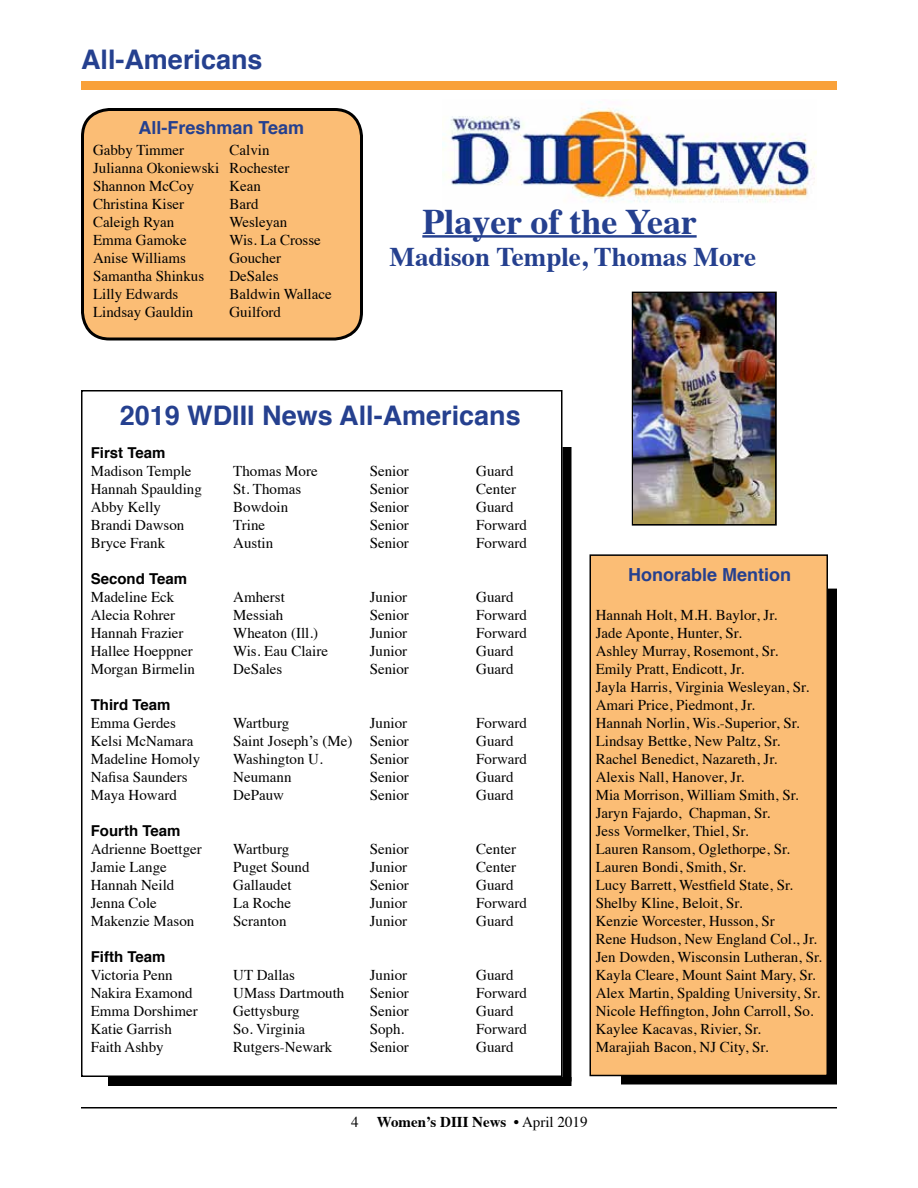
<style>
.page{position:relative;width:918px;height:1188px;background:#fff}
.page>*{position:absolute;margin:0;border:0;box-sizing:border-box;transform-origin:0 0}
.t1{font:700 36px "Times";color:#25408f}
.t2{font:700 27px "Helvetica";color:#25408f}
.t3{font:700 27px "Times";color:#25408f}
.t4{font:700 18px "Helvetica";color:#25408f}
.t5{font:15px/18px "Times";color:#000}
.t6{font:700 15px "Helvetica";color:#000}
.t7{font:700 15px "Times";color:#000}
.s1{font-weight:400}
</style>
<div class="page">
<img style="left:448px;top:108px;width:368px;height:95px">
<hr style="left:81px;top:1107px;width:756px;height:1px;background:#000">
<div style="left:81px;top:81px;width:756px;height:9px;background:#f9a13a"></div>
<div style="left:81px;top:390px;width:481px;height:687px;border:2px solid #000"></div>
<div style="left:108px;top:1077px;width:464px;height:9px;background:#000"></div>
<div style="left:621px;top:1076px;width:216px;height:8px;background:#000"></div>
<div style="left:590px;top:555px;width:237px;height:521px;background:#fbbd75"></div>
<div style="left:590px;top:554px;width:238px;height:522px;border:2px solid #000"></div>
<div style="left:82px;top:110px;width:280px;height:229px;background:#fbbd75;border-radius:27px"></div>
<div style="left:81px;top:108px;width:282px;height:232px;border:3px solid #000;border-radius:27px"></div>
<div style="left:562px;top:447px;width:10px;height:635px;background:#000"></div>
<div style="left:828px;top:589px;width:9px;height:491px;background:#000"></div>
<hr style="left:422px;top:235px;width:275px;height:3px;background:#25408f">
<div style="left:632px;top:292px;width:145px;height:234px;border:2px solid #000"></div>
<img style="left:633px;top:293px;width:142px;height:231px">
<h2 class="t2" style="left:81px;top:38px;width:183px">All-Americans</h2>
<p class="t4" style="left:138px;top:113px;width:167px">All-Freshman Team</p>
<p class="t5" style="left:93px;top:139px;width:93px">Gabby Timmer</p>
<p class="t5" style="left:93px;top:139px;width:198px;text-indent:136px">Calvin<br>Julianna Okoniewski Rochester<br>Shannon McCoy</p>
<p class="t5" style="left:230px;top:175px;width:33px">Kean</p>
<p class="t5" style="left:93px;top:193px;width:93px">Christina Kiser</p>
<p class="t5" style="left:230px;top:193px;width:31px">Bard</p>
<p class="t5" style="left:93px;top:211px;width:83px">Caleigh Ryan</p>
<p class="t5" style="left:230px;top:211px;width:59px">Wesleyan</p>
<p class="t5" style="left:93px;top:229px;width:95px">Emma Gamoke</p>
<p class="t5" style="left:230px;top:229px;width:93px">Wis. La Crosse</p>
<p class="t5" style="left:93px;top:247px;width:94px">Anise Williams</p>
<p class="t5" style="left:230px;top:247px;width:53px">Goucher</p>
<p class="t5" style="left:93px;top:265px;width:113px">Samantha Shinkus</p>
<p class="t5" style="left:230px;top:265px;width:51px">DeSales</p>
<p class="t5" style="left:93px;top:283px;width:87px">Lilly Edwards</p>
<p class="t5" style="left:230px;top:283px;width:104px">Baldwin Wallace</p>
<p class="t5" style="left:93px;top:301px;width:102px">Lindsay Gauldin</p>
<p class="t5" style="left:230px;top:301px;width:53px">Guilford</p>
<h1 class="t1" style="left:422px;top:187px;width:276px">Player of the Year</h1>
<h2 class="t3" style="left:390px;top:231px;width:368px">Madison Temple, Thomas More</h2>
<h2 class="t2" style="left:120px;top:394px;width:403px">2019 WDIII News All-Americans</h2>
<p class="t6" style="left:91px;top:441px;width:76px">First Team</p>
<p class="t5" style="left:91px;top:461px;width:102px">Madison Temple</p>
<p class="t5" style="left:233px;top:461px;width:86px">Thomas More</p>
<p class="t5" style="left:370px;top:461px;width:41px">Senior</p>
<p class="t5" style="left:476px;top:461px;width:39px">Guard</p>
<p class="t5" style="left:91px;top:479px;width:113px">Hannah Spaulding</p>
<p class="t5" style="left:233px;top:479px;width:70px">St. Thomas</p>
<p class="t5" style="left:370px;top:479px;width:41px">Senior</p>
<p class="t5" style="left:476px;top:479px;width:41px">Center</p>
<p class="t5" style="left:91px;top:497px;width:72px">Abby Kelly</p>
<p class="t5" style="left:233px;top:497px;width:57px">Bowdoin</p>
<p class="t5" style="left:370px;top:497px;width:41px">Senior</p>
<p class="t5" style="left:476px;top:497px;width:39px">Guard</p>
<p class="t5" style="left:91px;top:515px;width:95px">Brandi Dawson</p>
<p class="t5" style="left:233px;top:515px;width:33px">Trine</p>
<p class="t5" style="left:370px;top:515px;width:41px">Senior</p>
<p class="t5" style="left:476px;top:515px;width:52px">Forward</p>
<p class="t5" style="left:91px;top:533px;width:76px">Bryce Frank</p>
<p class="t5" style="left:233px;top:533px;width:42px">Austin</p>
<p class="t5" style="left:370px;top:533px;width:41px">Senior</p>
<p class="t5" style="left:476px;top:533px;width:52px">Forward</p>
<p class="t6" style="left:91px;top:567px;width:98px">Second Team</p>
<p class="t5" style="left:91px;top:587px;width:85px">Madeline Eck</p>
<p class="t5" style="left:233px;top:587px;width:53px">Amherst</p>
<p class="t5" style="left:370px;top:587px;width:39px">Junior</p>
<p class="t5" style="left:476px;top:587px;width:39px">Guard</p>
<p class="t5" style="left:91px;top:605px;width:86px">Alecia Rohrer</p>
<p class="t5" style="left:233px;top:605px;width:51px">Messiah</p>
<p class="t5" style="left:370px;top:605px;width:41px">Senior</p>
<p class="t5" style="left:476px;top:605px;width:52px">Forward</p>
<p class="t5" style="left:91px;top:623px;width:94px">Hannah Frazier</p>
<p class="t5" style="left:233px;top:623px;width:86px">Wheaton (Ill.)</p>
<p class="t5" style="left:370px;top:623px;width:39px">Junior</p>
<p class="t5" style="left:476px;top:623px;width:52px">Forward</p>
<p class="t5" style="left:91px;top:641px;width:104px">Hallee Hoeppner</p>
<p class="t5" style="left:233px;top:641px;width:96px">Wis. Eau Claire</p>
<p class="t5" style="left:370px;top:641px;width:39px">Junior</p>
<p class="t5" style="left:476px;top:641px;width:39px">Guard</p>
<p class="t5" style="left:91px;top:659px;width:106px">Morgan Birmelin</p>
<p class="t5" style="left:233px;top:659px;width:51px">DeSales</p>
<p class="t5" style="left:370px;top:659px;width:41px">Senior</p>
<p class="t5" style="left:476px;top:659px;width:39px">Guard</p>
<p class="t6" style="left:91px;top:693px;width:81px">Third Team</p>
<p class="t5" style="left:91px;top:713px;width:87px">Emma Gerdes</p>
<p class="t5" style="left:233px;top:713px;width:58px">Wartburg</p>
<p class="t5" style="left:370px;top:713px;width:39px">Junior</p>
<p class="t5" style="left:476px;top:713px;width:52px">Forward</p>
<p class="t5" style="left:91px;top:731px;width:104px">Kelsi McNamara</p>
<p class="t5" style="left:233px;top:731px;width:177px">Saint Joseph’s (Me) Senior</p>
<p class="t5" style="left:476px;top:731px;width:39px">Guard</p>
<p class="t5" style="left:91px;top:749px;width:111px">Madeline Homoly</p>
<p class="t5" style="left:233px;top:749px;width:91px">Washington U.</p>
<p class="t5" style="left:370px;top:749px;width:41px">Senior</p>
<p class="t5" style="left:476px;top:749px;width:52px">Forward</p>
<p class="t5" style="left:91px;top:767px;width:99px">Nafisa Saunders</p>
<p class="t5" style="left:233px;top:767px;width:60px">Neumann</p>
<p class="t5" style="left:370px;top:767px;width:41px">Senior</p>
<p class="t5" style="left:476px;top:767px;width:39px">Guard</p>
<p class="t5" style="left:91px;top:785px;width:88px">Maya Howard</p>
<p class="t5" style="left:233px;top:785px;width:52px">DePauw</p>
<p class="t5" style="left:370px;top:785px;width:41px">Senior</p>
<p class="t5" style="left:476px;top:785px;width:39px">Guard</p>
<p class="t6" style="left:91px;top:819px;width:91px">Fourth Team</p>
<p class="t5" style="left:91px;top:839px;width:113px">Adrienne Boettger</p>
<p class="t5" style="left:233px;top:839px;width:58px">Wartburg</p>
<p class="t5" style="left:370px;top:839px;width:41px">Senior</p>
<p class="t5" style="left:476px;top:839px;width:41px">Center</p>
<p class="t5" style="left:91px;top:857px;width:78px">Jamie Lange</p>
<p class="t5" style="left:233px;top:857px;width:78px">Puget Sound</p>
<p class="t5" style="left:370px;top:857px;width:39px">Junior</p>
<p class="t5" style="left:476px;top:857px;width:41px">Center</p>
<p class="t5" style="left:91px;top:875px;width:85px">Hannah Neild</p>
<p class="t5" style="left:233px;top:875px;width:60px">Gallaudet</p>
<p class="t5" style="left:370px;top:875px;width:41px">Senior</p>
<p class="t5" style="left:476px;top:875px;width:39px">Guard</p>
<p class="t5" style="left:91px;top:893px;width:68px">Jenna Cole</p>
<p class="t5" style="left:233px;top:893px;width:59px">La Roche</p>
<p class="t5" style="left:370px;top:893px;width:39px">Junior</p>
<p class="t5" style="left:476px;top:893px;width:52px">Forward</p>
<p class="t5" style="left:91px;top:911px;width:105px">Makenzie Mason</p>
<p class="t5" style="left:233px;top:911px;width:55px">Scranton</p>
<p class="t5" style="left:370px;top:911px;width:39px">Junior</p>
<p class="t5" style="left:476px;top:911px;width:39px">Guard</p>
<p class="t6" style="left:91px;top:945px;width:76px">Fifth Team</p>
<p class="t5" style="left:91px;top:965px;width:84px">Victoria Penn</p>
<p class="t5" style="left:233px;top:965px;width:63px">UT Dallas</p>
<p class="t5" style="left:370px;top:965px;width:39px">Junior</p>
<p class="t5" style="left:476px;top:965px;width:39px">Guard</p>
<p class="t5" style="left:91px;top:983px;width:104px">Nakira Examond</p>
<p class="t5" style="left:233px;top:983px;width:113px">UMass Dartmouth</p>
<p class="t5" style="left:370px;top:983px;width:41px">Senior</p>
<p class="t5" style="left:476px;top:983px;width:52px">Forward</p>
<p class="t5" style="left:91px;top:1001px;width:109px">Emma Dorshimer</p>
<p class="t5" style="left:233px;top:1001px;width:68px">Gettysburg</p>
<p class="t5" style="left:370px;top:1001px;width:41px">Senior</p>
<p class="t5" style="left:476px;top:1001px;width:39px">Guard</p>
<p class="t5" style="left:91px;top:1019px;width:83px">Katie Garrish</p>
<p class="t5" style="left:233px;top:1019px;width:73px">So. Virginia</p>
<p class="t5" style="left:370px;top:1019px;width:36px">Soph.</p>
<p class="t5" style="left:476px;top:1019px;width:52px">Forward</p>
<p class="t5" style="left:91px;top:1037px;width:74px">Faith Ashby</p>
<p class="t5" style="left:233px;top:1037px;width:101px">Rutgers-Newark</p>
<p class="t5" style="left:370px;top:1037px;width:41px">Senior</p>
<p class="t5" style="left:476px;top:1037px;width:39px">Guard</p>
<p class="t4" style="left:628px;top:560px;width:165px">Honorable Mention</p>
<p class="t5" style="left:596px;top:604px;width:228px">Hannah Holt, M.H. Baylor, Jr.<br>Jade Aponte, Hunter, Sr.<br>Ashley Murray, Rosemont, Sr.<br>Emily Pratt, Endicott, Jr.<br>Jayla Harris, Virginia Wesleyan, Sr.<br>Amari Price, Piedmont, Jr.<br>Hannah Norlin, Wis.-Superior, Sr.<br>Lindsay Bettke, New Paltz, Sr.<br>Rachel Benedict, Nazareth, Jr.<br>Alexis Nall, Hanover, Jr.<br>Mia Morrison, William Smith, Sr.<br>Jaryn Fajardo, Chapman, Sr.<br>Jess Vormelker, Thiel, Sr.<br>Lauren Ransom, Oglethorpe, Sr.<br>Lauren Bondi, Smith, Sr.<br>Lucy Barrett, Westfield State, Sr.<br>Shelby Kline, Beloit, Sr.<br>Kenzie Worcester, Husson, Sr<br>Rene Hudson, New England Col., Jr.<br>Jen Dowden, Wisconsin Lutheran, Sr.<br>Kayla Cleare, Mount Saint Mary, Sr.<br>Alex Martin, Spalding University, Sr.<br>Nicole Heffington, John Carroll, So.<br>Kaylee Kacavas, Rivier, Sr.<br>Marajiah Bacon, NJ City, Sr.</p>
<p class="t7" style="left:351px;top:1108px;width:238px"><span class="s1">4</span> Women’s DIII News <span class="s1">• April 2019</span></p>
</div>
